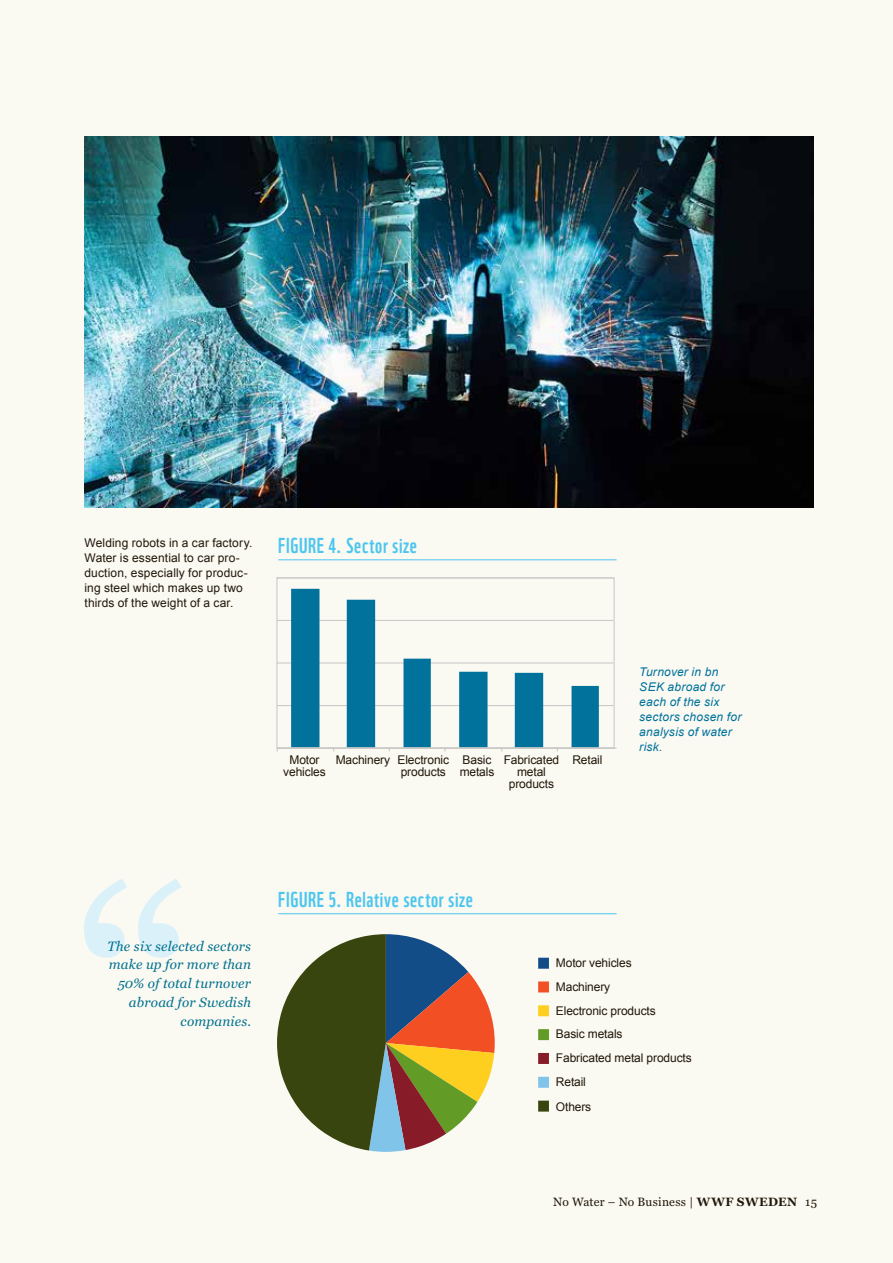
<style>
.page{position:relative;width:893px;height:1263px;background:#faf9f2}
.page>*{position:absolute;margin:0;border:0;box-sizing:border-box;transform-origin:0 0}
.t1{font:300px "Georgia";color:#dbf1f9}
.t2{font:21px "WWF";letter-spacing:.03em;color:#4dc6ef}
.t3{font:italic 13.5px/18.8px "Georgia";letter-spacing:.015em;color:#00718e;text-align:right}
.t4{font:12px/12px "Arial";letter-spacing:-.01em;color:#211709;text-align:center}
.t5{font:12px/15px "Arial";letter-spacing:.01em;color:#211709}
.t6{font:italic 12px/15px "Arial";letter-spacing:.02em;color:#00729c}
.t7{font:12px "Georgia";letter-spacing:.015em;color:#211709}
.s1{font-weight:700}
</style>
<div class="page">
<img style="left:84px;top:137px;width:730px;height:371px">
<hr style="left:278px;top:559px;width:339px;height:1px;background:#4dc6ef">
<hr style="left:278px;top:913px;width:339px;height:1px;background:#4dc6ef">
<hr style="left:277px;top:705px;width:336px;height:1px;background:#cacac9">
<hr style="left:277px;top:662px;width:336px;height:1px;background:#cacac9">
<hr style="left:277px;top:620px;width:336px;height:1px;background:#cacac9">
<svg style="left:291px;top:589px;width:308px;height:158px"></svg>
<div style="left:276px;top:577px;width:339px;height:172px;border:1px solid #cacac9"></div>
<hr style="left:277px;top:747px;width:336px;height:2px;background:#cacac9">
<svg style="left:277px;top:934px;width:218px;height:218px"></svg>
<svg style="left:538px;top:958px;width:11px;height:11px"></svg>
<svg style="left:538px;top:981px;width:11px;height:11px"></svg>
<svg style="left:538px;top:1005px;width:11px;height:11px"></svg>
<svg style="left:538px;top:1029px;width:11px;height:11px"></svg>
<svg style="left:538px;top:1053px;width:11px;height:11px"></svg>
<svg style="left:538px;top:1077px;width:11px;height:11px"></svg>
<svg style="left:538px;top:1100px;width:11px;height:11px"></svg>
<p class="t5" style="left:84px;top:535px;width:170px">Welding robots in a car factory.<br>Water is essential to car pro&shy;duction, especially for produc&shy;ing steel which makes up two thirds of the weight of a car.</p>
<h2 class="t2" style="left:278px;top:529px;width:140px">FIGURE 4. Sector size</h2>
<p class="t4" style="left:283px;top:754px;width:44px">Motor vehicles</p>
<p class="t4" style="left:336px;top:754px;width:115px;text-align:right">Machinery Electronic products</p>
<p class="t4" style="left:460px;top:754px;width:36px;text-align:left">Basic metals</p>
<p class="t4" style="left:504px;top:754px;width:57px">Fabricated metal products</p>
<p class="t4" style="left:572px;top:754px;width:32px">Retail</p>
<p class="t6" style="left:639px;top:664px;width:104px">Turnover in bn<br>SEK abroad for each of the six sectors chosen for analysis of water risk.</p>
<h1 class="t1" style="left:72px;top:817px;width:125px">“</h1>
<p class="t3" style="left:108px;top:937px;width:145px">The six selected sectors make up for more than<br>50% of total turnover abroad for Swedish companies.</p>
<h2 class="t2" style="left:278px;top:883px;width:196px">FIGURE 5. Relative sector size</h2>
<p class="t4" style="left:556px;top:951px;width:137px;line-height:23.9px;text-align:left">Motor vehicles<br>Machinery<br>Electronic products<br>Basic metals<br>Fabricated metal products<br>Retail</p>
<p class="t4" style="left:556px;top:1100px;width:37px">Others</p>
<p class="t7" style="left:553px;top:1194px;width:265px">No Water – No Business | <span class="s1">WWF SWEDEN</span> 15</p>
</div>
